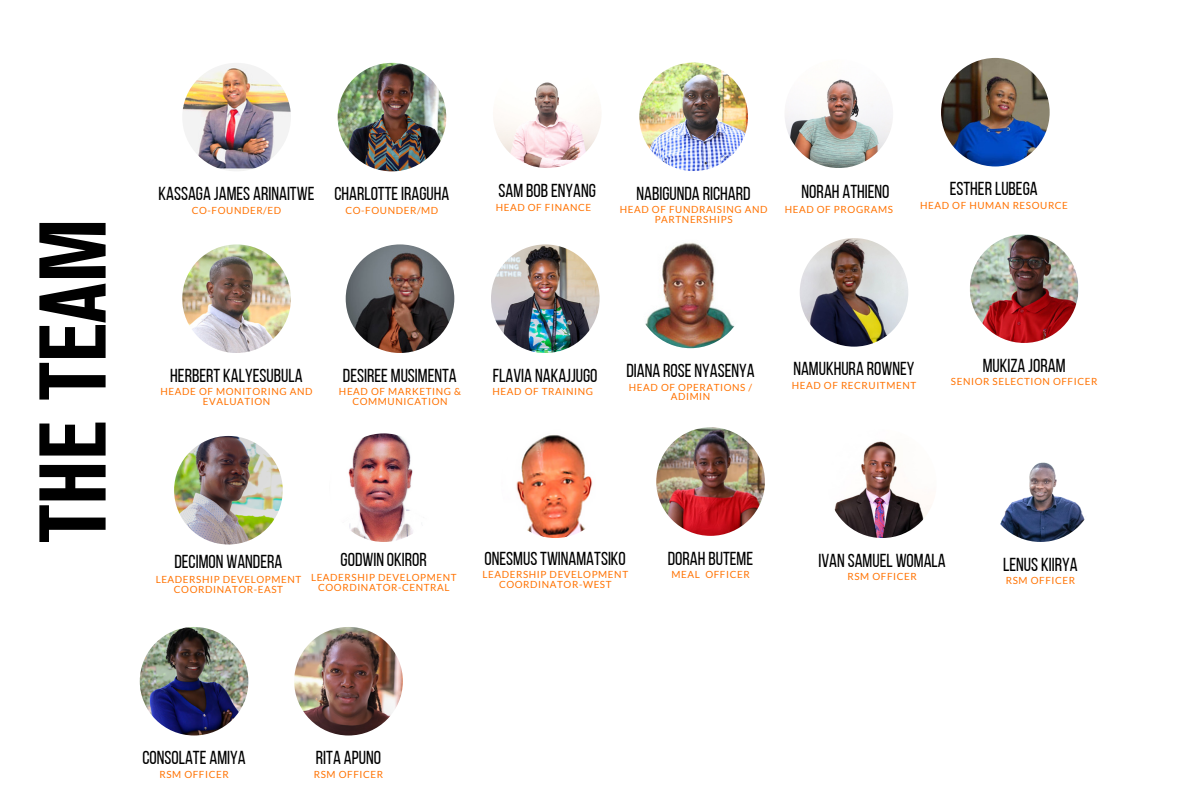
<style>
.page{position:relative;width:1195px;height:807px;background:#fff}
.page>*{position:absolute;margin:0;border:0;box-sizing:border-box;transform-origin:0 0}
.t1{font:93.6px "Akzidenz Grotesk BQ Bd Cnd Alt";color:#000}
.t2{font:18.8px "Bebas Neue";color:#000}
.t3{font:18.6px "Bebas Neue";color:#000}
.t4{font:9.8px/9.8px "Lato";letter-spacing:.06em;color:#ff7200;text-align:center}
</style>
<div class="page">
<img style="left:493px;top:59px;width:108px;height:109px;border-radius:50%">
<img style="left:182px;top:63px;width:109px;height:108px;border-radius:50%">
<img style="left:345px;top:244px;width:109px;height:109px;border-radius:50%">
<img style="left:337px;top:63px;width:109px;height:108px;border-radius:50%">
<img style="left:940px;top:58px;width:109px;height:108px;border-radius:50%">
<img style="left:799px;top:238px;width:109px;height:109px;border-radius:50%">
<img style="left:636px;top:240px;width:108px;height:108px;border-radius:50%">
<img style="left:969px;top:234px;width:109px;height:109px;border-radius:50%">
<img style="left:182px;top:244px;width:109px;height:109px;border-radius:50%">
<img style="left:491px;top:244px;width:108px;height:109px;border-radius:50%">
<img style="left:294px;top:627px;width:109px;height:109px;border-radius:50%">
<img style="left:986px;top:433px;width:108px;height:109px;border-radius:50%">
<img style="left:140px;top:627px;width:108px;height:109px;border-radius:50%">
<img style="left:827px;top:429px;width:109px;height:109px;border-radius:50%">
<img style="left:656px;top:427px;width:108px;height:109px;border-radius:50%">
<img style="left:329px;top:433px;width:109px;height:109px;border-radius:50%">
<img style="left:501px;top:429px;width:108px;height:109px;border-radius:50%">
<img style="left:639px;top:62px;width:108px;height:109px;border-radius:50%">
<img style="left:174px;top:436px;width:109px;height:109px;border-radius:50%">
<img style="left:784px;top:59px;width:109px;height:109px;border-radius:50%">
<p class="t1" style="left:20px;top:542px;width:325px;rotate:-90deg">THE TEAM</p>
<p class="t2" style="left:158px;top:186px;width:157px">KASSAGA JAMES ARINAITWE</p>
<p class="t2" style="left:498px;top:183px;width:99px">SAM BOBENYANG</p>
<p class="t4" style="left:192px;top:205px;width:91px">CO-FOUNDER/ED</p>
<p class="t3" style="left:334px;top:186px;width:116px">CHARLOTTEIRAGUHA</p>
<p class="t4" style="left:345px;top:205px;width:94px">CO-FOUNDER/MD</p>
<p class="t4" style="left:495px;top:202px;width:97px">HEAD OF FINANCE</p>
<p class="t2" style="left:636px;top:186px;width:116px">NABIGUNDA RICHARD</p>
<p class="t4" style="left:619px;top:205px;width:149px">HEAD OF FUNDRAISING AND<br>PARTNERSHIPS</p>
<p class="t2" style="left:801px;top:184px;width:89px">NORAH ATHIENO</p>
<p class="t4" style="left:784px;top:204px;width:110px">HEAD OF PROGRAMS</p>
<p class="t2" style="left:949px;top:181px;width:89px">ESTHERLUBEGA</p>
<p class="t4" style="left:920px;top:200px;width:149px">HEAD OF HUMAN RESOURCE</p>
<p class="t2" style="left:982px;top:358px;width:84px">MUKIZA JORAM</p>
<p class="t2" style="left:793px;top:361px;width:123px">NAMUKHURA ROWNEY</p>
<p class="t4" style="left:791px;top:380px;width:126px">HEAD OF RECRUITMENT</p>
<p class="t2" style="left:626px;top:363px;width:130px">DIANA ROSE NYASENYA</p>
<p class="t4" style="left:628px;top:382px;width:125px">HEAD OF OPERATIONS /<br>ADIMIN</p>
<p class="t2" style="left:170px;top:368px;width:134px">HERBERT KALYESUBULA</p>
<p class="t4" style="left:950px;top:377px;width:148px">SENIOR SELECTION OFFICER</p>
<p class="t4" style="left:161px;top:387px;width:153px">HEADE OF MONITORING AND<br>EVALUATION</p>
<p class="t2" style="left:343px;top:368px;width:115px">DESIREE MUSIMENTA</p>
<p class="t4" style="left:339px;top:387px;width:124px">HEAD OF MARKETING &amp;<br>COMMUNICATION</p>
<p class="t2" style="left:493px;top:368px;width:106px">FLAVIA NAKAJJUGO</p>
<p class="t4" style="left:492px;top:387px;width:102px">HEAD OF TRAINING</p>
<p class="t2" style="left:174px;top:554px;width:109px">DECIMON WANDERA</p>
<p class="t4" style="left:156px;top:575px;width:147px">LEADERSHIP DEVELOPMENT<br>COORDINATOR-EAST</p>
<p class="t2" style="left:340px;top:552px;width:88px">GODWIN OKIROR</p>
<p class="t4" style="left:311px;top:572px;width:147px">LEADERSHIP DEVELOPMENT<br>COORDINATOR-CENTRAL</p>
<p class="t2" style="left:484px;top:551px;width:143px">ONESMUSTWINAMATSIKO</p>
<p class="t4" style="left:482px;top:570px;width:147px">LEADERSHIP DEVELOPMENT<br>COORDINATOR-WEST</p>
<p class="t2" style="left:667px;top:550px;width:87px">DORAH BUTEME</p>
<p class="t4" style="left:671px;top:569px;width:80px">MEAL OFFICER</p>
<p class="t2" style="left:818px;top:553px;width:129px">IVAN SAMUEL WOMALA</p>
<p class="t4" style="left:847px;top:572px;width:71px">RSM OFFICER</p>
<p class="t2" style="left:1003px;top:557px;width:76px">LENUS KIIRYA</p>
<p class="t4" style="left:1005px;top:576px;width:71px">RSM OFFICER</p>
<p class="t2" style="left:142px;top:750px;width:105px">CONSOLATE AMIYA</p>
<p class="t4" style="left:159px;top:769px;width:71px">RSM OFFICER</p>
<p class="t2" style="left:316px;top:750px;width:67px">RITA APUNO</p>
<p class="t4" style="left:314px;top:769px;width:71px">RSM OFFICER</p>
</div>
